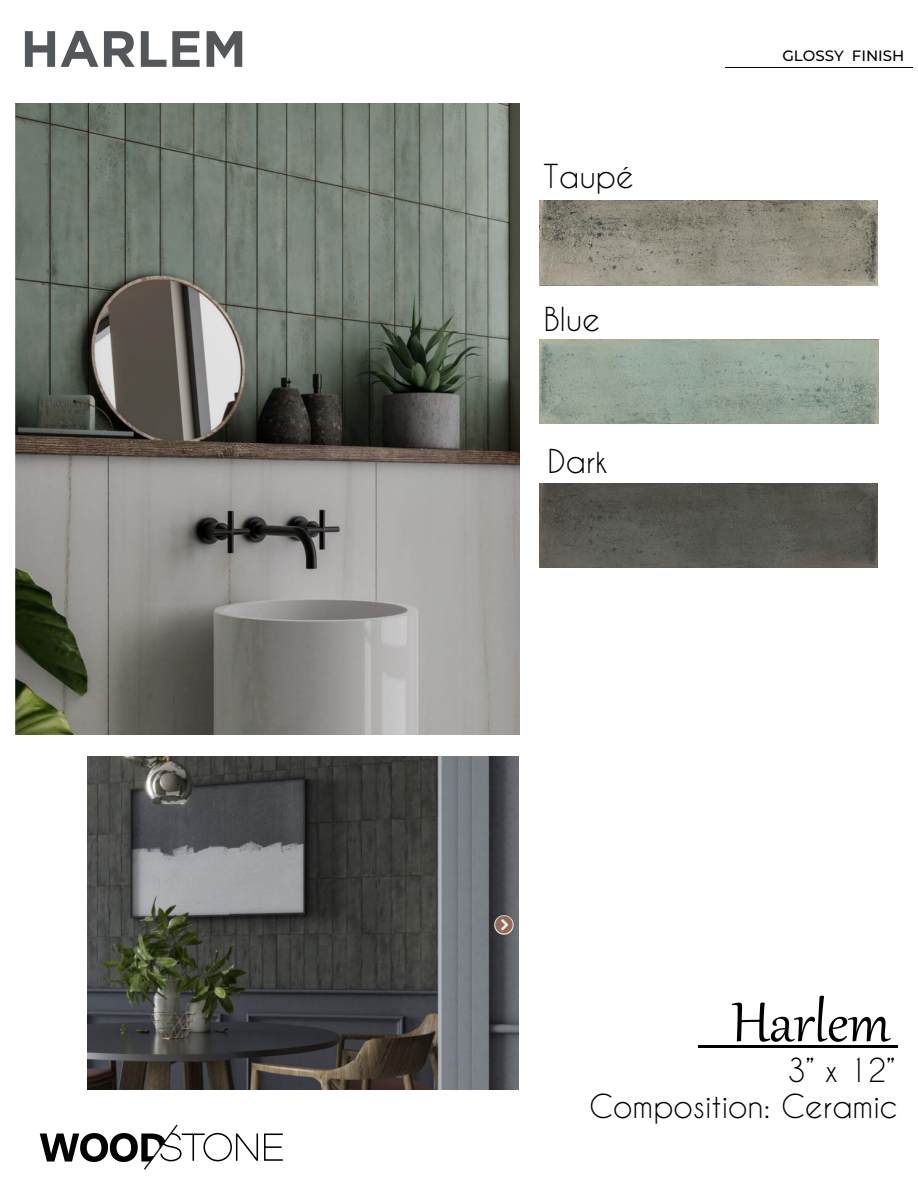
<style>
.page{position:relative;width:918px;height:1188px;background:#fff}
.page>*{position:absolute;margin:0;border:0;box-sizing:border-box;transform-origin:0 0}
.t1{font:68.25px "Gabriola";color:#000}
.t2{font:700 51px "Gotham";color:#54575a}
.t3{font:31.05px/36px "Caviar Dreams";color:#000;text-align:right}
.t4{font:500 15px "Montserrat";color:#000}
</style>
<div class="page">
<svg style="left:264px;top:1134px;width:19px;height:27px"></svg>
<svg style="left:40px;top:1124px;width:218px;height:46px"></svg>
<hr style="left:698px;top:1046px;width:200px;height:2px;background:#000001">
<hr style="left:725px;top:67px;width:188px;height:1px;background:#000">
<img style="left:15px;top:104px;width:505px;height:631px">
<img style="left:540px;top:201px;width:338px;height:84px">
<img style="left:539px;top:483px;width:339px;height:85px">
<img style="left:539px;top:339px;width:339px;height:85px">
<img style="left:88px;top:756px;width:141px;height:333px">
<img style="left:229px;top:756px;width:290px;height:333px">
<h2 class="t2" style="left:21px;top:19px;width:227px">HARLEM</h2>
<p class="t3" style="left:544px;top:158px;width:92px">Taupé</p>
<p class="t3" style="left:544px;top:300px;width:58px">Blue</p>
<p class="t3" style="left:547px;top:443px;width:62px">Dark</p>
<p class="t4" style="left:782px;top:45px;width:123px">GLOSSY FINISH</p>
<h1 class="t1" style="left:731px;top:978px;width:160px">Harlem</h1>
<p class="t3" style="left:589px;top:1051px;width:310px">3” x 12”<br>Composition: Ceramic</p>
</div>
